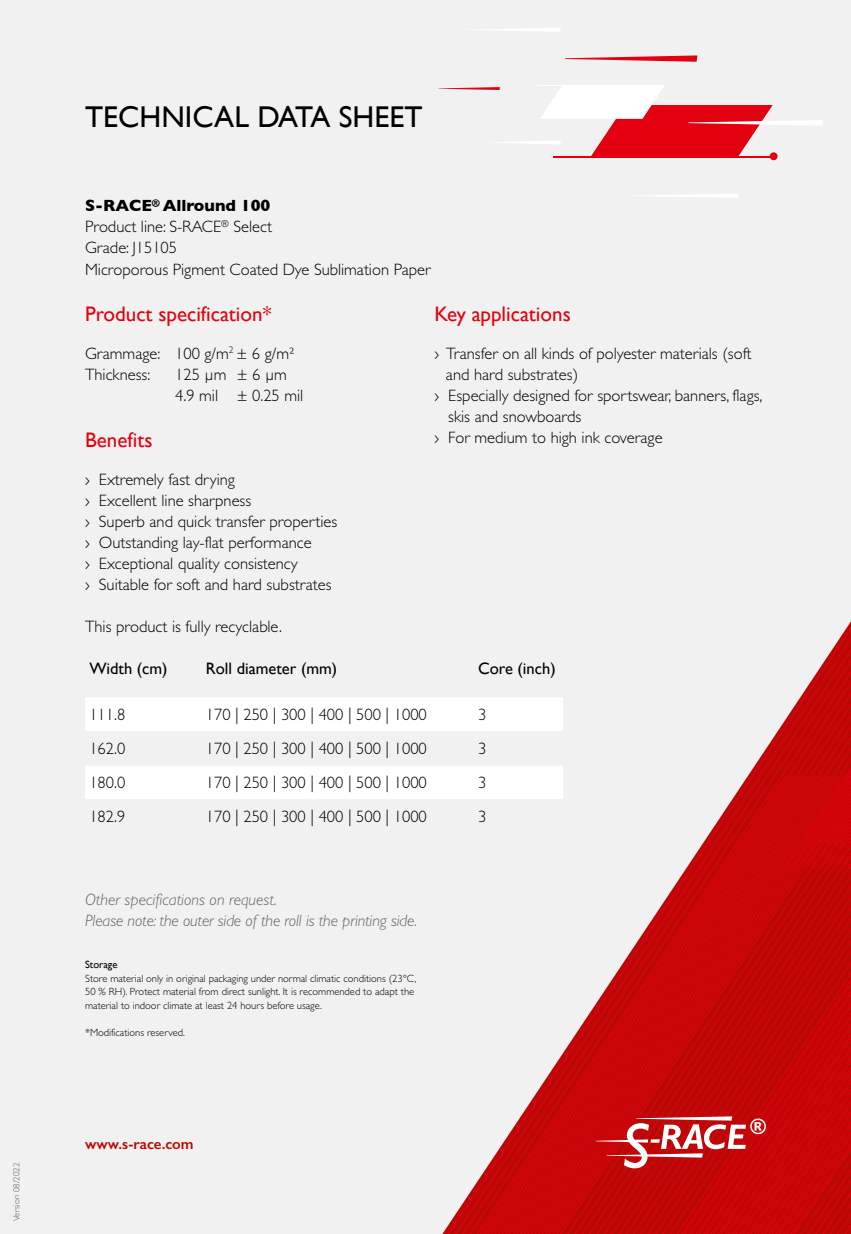
<style>
.page{position:relative;width:851px;height:1234px;background:#fff}
.page>*{position:absolute;margin:0;border:0;box-sizing:border-box;transform-origin:0 0}
.t1{font:30px "Gill Sans";color:#000}
.t2{font:21px "Gill Sans";color:#e3000f}
.t3{font:300 16.5px/21px "Gill Sans";color:#000}
.t4{font:italic 300 16.5px/21px "Gill Sans";letter-spacing:-.01em;color:#636362}
.t5{font:16.5px "Gill Sans";color:#000}
.t6{font:600 15px "Gill Sans";color:#b70a06}
.t7{font:300 10.5px/13.5px "Gill Sans";color:#000}
.t8{font:10.5px "Gill Sans";color:#000}
.t9{font:300 9px "Gill Sans";color:#636362}
.s1{font-weight:700}
</style>
<div class="page">
<div style="left:0;top:0;width:850px;height:1233px;background:#f1f1f1"></div>
<div style="left:769px;top:152px;width:8px;height:8px;background:#e3000f;border-radius:50%"></div>
<svg style="left:565px;top:55px;width:132px;height:7px"></svg>
<svg style="left:483px;top:28px;width:77px;height:4px"></svg>
<svg style="left:649px;top:194px;width:89px;height:4px"></svg>
<svg style="left:438px;top:85px;width:385px;height:72px"></svg>
<svg style="left:484px;top:1161px;width:7px;height:72px"></svg>
<svg style="left:512px;top:1117px;width:8px;height:116px"></svg>
<svg style="left:520px;top:1107px;width:7px;height:126px"></svg>
<svg style="left:527px;top:1096px;width:7px;height:137px"></svg>
<svg style="left:534px;top:1086px;width:7px;height:147px"></svg>
<svg style="left:541px;top:1074px;width:8px;height:159px"></svg>
<svg style="left:549px;top:1063px;width:7px;height:170px"></svg>
<svg style="left:556px;top:942px;width:294px;height:291px"></svg>
<svg style="left:637px;top:632px;width:213px;height:310px"></svg>
<svg style="left:595px;top:954px;width:255px;height:279px;background:#c61315"></svg>
<div style="left:85px;top:698px;width:478px;height:33px;background:#fff"></div>
<div style="left:85px;top:766px;width:478px;height:33px;background:#fff"></div>
<p class="t9" style="left:11px;top:1220px;width:60px;rotate:-90deg">Version 08/2022</p>
<h1 class="t1" style="left:85px;top:99px;width:339px">TECHNICAL DATA SHEET</h1>
<p class="t3" style="left:85px;top:195px;width:347px"><span class="s1">S-RACE</span><sup>®</sup> <span class="s1">Allround 100<br></span>Product line: S-RACE<sup>®</sup> Select<br>Grade: J15105<br>Microporous Pigment Coated Dye Sublimation Paper</p>
<p class="t2" style="left:85px;top:301px;width:188px">Product specification*</p>
<p class="t3" style="left:85px;top:342px;width:211px">Grammage: 100 g/m<sup>2</sup> ± 6 g/m²<br>Thickness:</p>
<p class="t2" style="left:434px;top:301px;width:138px">Key applications</p>
<p class="t3" style="left:434px;top:342px;width:318px">› Transfer on all kinds of polyester materials (soft</p>
<p class="t3" style="left:446px;top:363px;width:134px">and hard substrates)</p>
<p class="t3" style="left:434px;top:384px;width:329px">› Especially designed for sportswear, banners, flags,</p>
<p class="t3" style="left:448px;top:405px;width:135px">skis and snowboards</p>
<p class="t3" style="left:434px;top:426px;width:229px">› For medium to high ink coverage</p>
<p class="t3" style="left:175px;top:363px;width:130px">125 μm ± 6 μm<br>4.9 mil ± 0.25 mil</p>
<p class="t2" style="left:85px;top:427px;width:69px">Benefits</p>
<p class="t3" style="left:85px;top:468px;width:254px">› Extremely fast drying<br>› Excellent line sharpness<br>› Superb and quick transfer properties › Outstanding lay-flat performance<br>› Exceptional quality consistency<br>› Suitable for soft and hard substrates</p>
<p class="t3" style="left:85px;top:615px;width:198px">This product is fully recyclable.</p>
<p class="t5" style="left:89px;top:658px;width:80px">Width (cm)</p>
<p class="t5" style="left:206px;top:658px;width:133px">Roll diameter (mm)</p>
<p class="t5" style="left:478px;top:658px;width:79px">Core (inch)</p>
<p class="t3" style="left:89px;top:704px;width:37px">111.8</p>
<p class="t3" style="left:206px;top:704px;width:222px">170 | 250 | 300 | 400 | 500 | 1000</p>
<p class="t3" style="left:478px;top:704px;width:10px">3</p>
<p class="t3" style="left:89px;top:738px;width:37px">162.0</p>
<p class="t3" style="left:206px;top:738px;width:222px">170 | 250 | 300 | 400 | 500 | 1000</p>
<p class="t3" style="left:478px;top:738px;width:10px">3</p>
<p class="t3" style="left:89px;top:772px;width:37px">180.0</p>
<p class="t3" style="left:206px;top:772px;width:222px">170 | 250 | 300 | 400 | 500 | 1000</p>
<p class="t3" style="left:478px;top:772px;width:10px">3</p>
<p class="t3" style="left:89px;top:806px;width:37px">182.9</p>
<p class="t3" style="left:206px;top:806px;width:222px">170 | 250 | 300 | 400 | 500 | 1000</p>
<p class="t3" style="left:478px;top:806px;width:10px">3</p>
<p class="t4" style="left:85px;top:889px;width:333px">Other specifications on request.<br>Please note: the outer side of the roll is the printing side.</p>
<p class="t8" style="left:85px;top:958px;width:34px">Storage</p>
<p class="t7" style="left:85px;top:971px;width:332px">Store material only in original packaging under normal climatic conditions (23°C,<br>50 % RH). Protect material from direct sunlight. It is recommended to adapt the material to indoor climate at least 24 hours before usage.</p>
<p class="t7" style="left:85px;top:1025px;width:101px">*Modifications reserved.</p>
<p class="t6" style="left:85px;top:1134px;width:110px">www.s-race.com</p>
</div>
